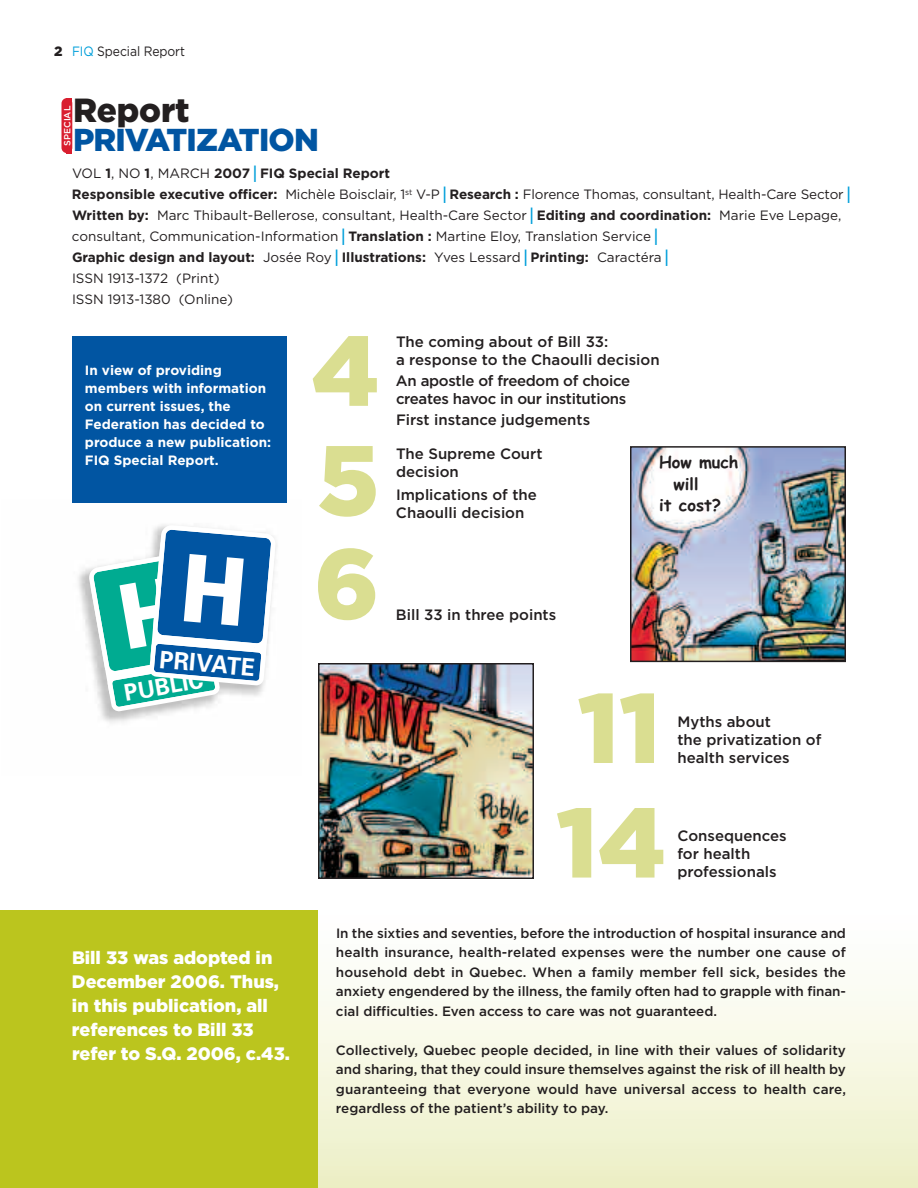
<style>
.page{position:relative;width:918px;height:1188px;background:#fff}
.page>*{position:absolute;margin:0;border:0;box-sizing:border-box;transform-origin:0 0}
.t1{font:900 33.45px "Gotham";letter-spacing:-.005em;color:#231f20}
.t2{font:900 31.65px "Gotham";letter-spacing:-.025em;color:#0155a2}
.t3{font:700 24.15px "Univers";color:#fff;scale:.95 1}
.t4{font:700 23.1px "Univers";color:#fff;scale:.95 1}
.t5{font:900 18px/24px "Gotham";color:#fff}
.t6{font:700 16.5px "Comic Sans MS";color:#231f20}
.t7{font:500 15px/18px "Gotham";color:#231f20}
.t8{font:500 15px/18px "Gotham";letter-spacing:-.02em;color:#231f20}
.t9{font:500 13.5px/19.5px "Gotham";color:#231f20;text-align:justify}
.t10{font:13.5px/21px "Gotham";color:#231f20}
.t11{font:700 13.5px/18px "Gotham";color:#fff}
.t12{font:13.5px "Gotham";color:#231f20;scale:.9 1}
.t13{font:500 9px "Gotham";color:#fff}
.s1{font-weight:900}
.s2{color:#009fda}
.s3{font-weight:700}
</style>
<div class="page">
<img style="left:78px;top:544px;width:199px;height:179px">
<div style="left:0;top:910px;width:318px;height:278px;background:#bbc51e"></div>
<div style="left:62px;top:98px;width:10px;height:55px;background:#d91e2f;border-radius:5px"></div>
<div style="left:67px;top:98px;width:5px;height:55px;background:#d91e2f"></div>
<img style="left:321px;top:666px;width:210px;height:210px">
<div style="left:318px;top:663px;width:216px;height:216px;border:2px solid #231f20"></div>
<img style="left:633px;top:449px;width:210px;height:210px">
<div style="left:630px;top:446px;width:216px;height:216px;border:2px solid #231f20"></div>
<div style="left:72px;top:336px;width:215px;height:167px;background:#0155a2"></div>
<svg style="left:313px;top:336px;width:64px;height:70px"></svg>
<svg style="left:319px;top:446px;width:57px;height:71px"></svg>
<svg style="left:578px;top:693px;width:76px;height:70px"></svg>
<svg style="left:318px;top:548px;width:57px;height:72px"></svg>
<svg style="left:557px;top:808px;width:106px;height:70px"></svg>
<svg style="left:88px;top:525px;width:188px;height:187px"></svg>
<p class="t12" style="left:54px;top:43px;width:147px"><span class="s1">2</span> <span class="s2">FIQ</span> Special Report</p>
<h1 class="t1" style="left:73px;top:91px;width:118px">Report</h1>
<p class="t13" style="left:62px;top:146px;width:41px;rotate:-90deg">SPECIAL</p>
<h2 class="t2" style="left:73px;top:121px;width:247px">PRIVATIZATION</h2>
<p class="t10" style="left:72px;top:163px;width:773px">VOL <span class="s3">1</span>, NO <span class="s3">1</span>, MARCH <span class="s3">2007 FIQ Special Report<br>Responsible executive officer:</span> Michèle Boisclair, 1<sup>st</sup> V-P <span class="s3">Research :</span> Florence Thomas, consultant, Health-Care Sector <span class="s3">Written by:</span> Marc Thibault-Bellerose, consultant, Health-Care Sector <span class="s3">Editing and coordination:</span> Marie Eve Lepage, consultant, Communication-Information <span class="s3">Translation :</span> Martine Eloy, Translation Service<br><span class="s3">Graphic design and layout:</span> Josée Roy <span class="s3">Illustrations:</span> Yves Lessard <span class="s3">Printing:</span> Caractéra<br>ISSN 1913-1372 (Print)<br>ISSN 1913-1380 (Online)</p>
<p class="t11" style="left:85px;top:361px;width:188px">In view of providing members with information on current issues, the<br>Federation has decided to produce a new publication:<br>FIQ Special Report.</p>
<h3 class="t3" style="left:160px;top:650px;width:102px;rotate:5deg">PRIVATE</h3>
<h3 class="t4" style="left:123px;top:685px;width:85px;rotate:-10deg">PUBLIC</h3>
<h3 class="t5" style="left:72px;top:946px;width:219px">Bill 33 was adopted in<br>December 2006. Thus, in this publication, all references to Bill 33 refer to S.Q. 2006, c.43.</h3>
<p class="t7" style="left:396px;top:332px;width:265px">The coming about of Bill 33:<br>a response to the Chaoulli decision</p>
<p class="t8" style="left:396px;top:371px;width:236px">An apostle of freedom of choice creates havoc in our institutions</p>
<p class="t7" style="left:396px;top:410px;width:196px">First instance judgements</p>
<p class="t7" style="left:396px;top:445px;width:148px">The Supreme Court decision</p>
<p class="t7" style="left:396px;top:486px;width:142px">Implications of the<br>Chaoulli decision</p>
<p class="t6" style="left:659px;top:453px;width:81px">How much</p>
<p class="t6" style="left:674px;top:474px;width:26px">will</p>
<p class="t6" style="left:659px;top:496px;width:63px">it cost?</p>
<p class="t7" style="left:396px;top:606px;width:162px">Bill 33 in three points</p>
<p class="t7" style="left:677px;top:713px;width:145px">Myths about<br>the privatization of health services</p>
<p class="t7" style="left:677px;top:827px;width:111px">Consequences for health professionals</p>
<p class="t9" style="left:336px;top:923px;width:512px">In the sixties and seventies, before the introduction of hospital insurance and health insurance, health-related expenses were the number one cause of household debt in Quebec. When a family member fell sick, besides the anxiety engendered by the illness, the family often had to grapple with finan&shy;cial difficulties. Even access to care was not guaranteed.</p>
<p class="t9" style="left:336px;top:1040px;width:512px">Collectively, Quebec people decided, in line with their values of solidarity and sharing, that they could insure themselves against the risk of ill health by guaranteeing that everyone would have universal access to health care, regardless of the patient’s ability to pay.</p>
</div>
